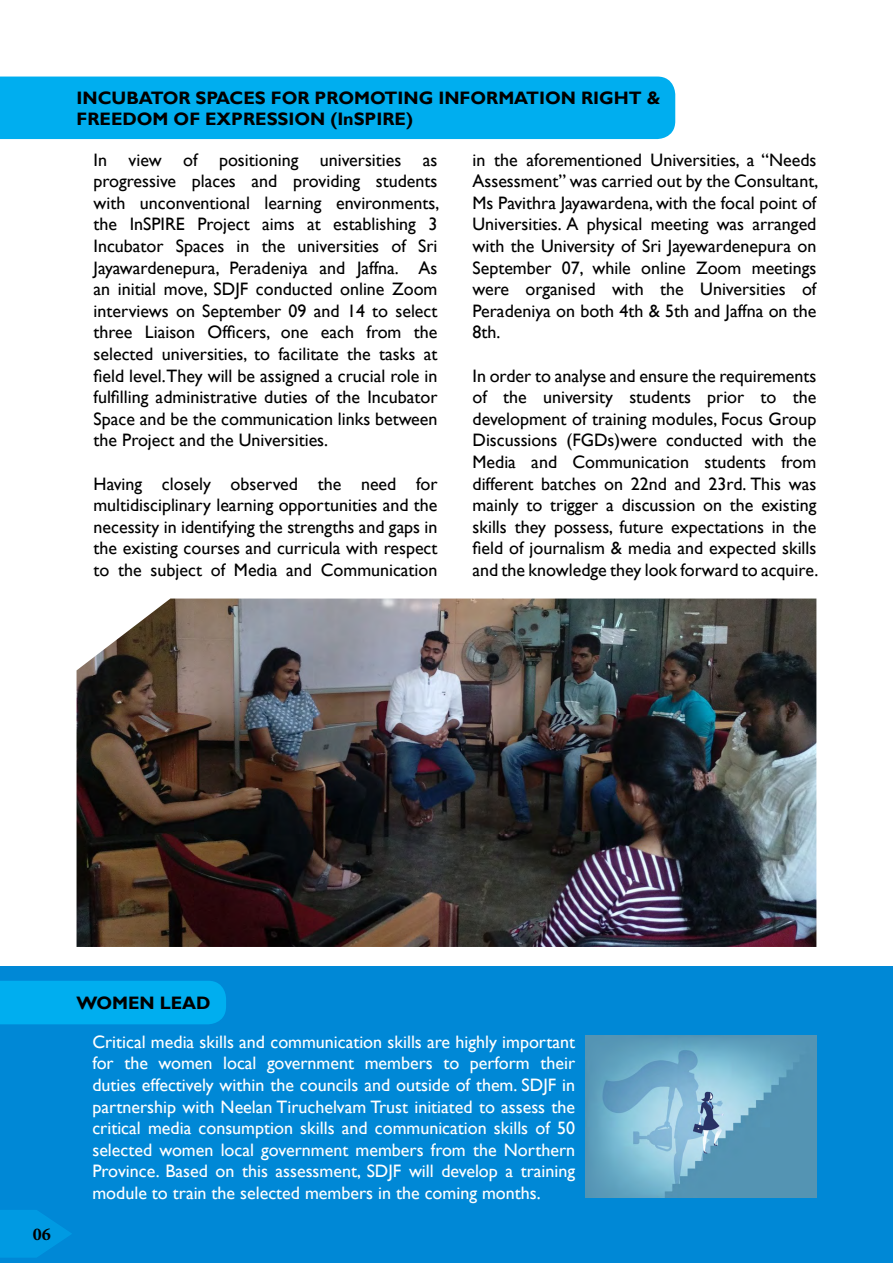
<style>
.page{position:relative;width:893px;height:1263px;background:#fff}
.page>*{position:absolute;margin:0;border:0;box-sizing:border-box;transform-origin:0 0}
.t1{font:18px/21.6px "Gill Sans";color:#000;text-align:justify}
.t2{font:18px/21.6px "Gill Sans";color:#fff;text-align:justify}
.t3{font:700 18px "Gill Sans";color:#000}
.t4{font:700 18px "Minion Pro";color:#000}
</style>
<div class="page">
<div style="left:0;top:966px;width:893px;height:297px;background:#0088d6"></div>
<div style="left:0;top:77px;width:675px;height:62px;background:#00aeef"></div>
<img style="left:77px;top:598px;width:739px;height:349px">
<div style="left:0;top:981px;width:226px;height:43px;background:#00aeef"></div>
<img style="left:585px;top:1035px;width:231px;height:163px">
<svg style="left:0;top:1210px;width:72px;height:48px"></svg>
<p class="t3" style="left:77px;top:87px;width:166px">I NCUBATOR SPACES</p>
<p class="t3" style="left:271px;top:87px;width:391px">FOR PROMOTING I NFORMATION RIGHT &amp;</p>
<p class="t3" style="left:77px;top:108px;width:36px">FREED</p>
<p class="t3" style="left:137px;top:108px;width:130px">OM OF EXPRESS</p>
<p class="t3" style="left:288px;top:108px;width:126px">ION (INSPIRE)</p>
<p class="t1" style="left:94px;top:149px;width:347px">In view of positioning universities as progressive places and providing students with unconventional learning environments, the InSPIRE Project aims at establishing 3<br>Incubator Spaces in the universities of Sri Jayawardenepura, Peradeniya and Jaffna. As an initial move, SDJF conducted online Zoom interviews on September 09 and 14 to select three Liaison Officers, one each from the selected universities, to facilitate the tasks at field level.They will be assigned a crucial role in fulfilling administrative duties of the Incubator Space and be the communication links between the Project and the Universities.</p>
<p class="t1" style="left:94px;top:473px;width:345px">Having closely observed the need for multidisciplinary learning opportunities and the necessity in identifying the strengths and gaps in the existing courses and curricula with respect to the subject of Media and Communication</p>
<p class="t1" style="left:472px;top:149px;width:347px">in the aforementioned Universities, a “Needs Assessment” was carried out by the Consultant, Ms Pavithra Jayawardena, with the focal point of Universities. A physical meeting was arranged with the University of Sri Jayewardenepura on September 07, while online Zoom meetings were organised with the Universities of Peradeniya on both 4th &amp; 5th and Jaffna on the 8th.</p>
<p class="t1" style="left:472px;top:365px;width:347px">In order to analyse and ensure the requirements of the university students prior to the development of training modules, Focus Group Discussions (FGDs)were conducted with the Media and Communication students from different batches on 22nd and 23rd. This was mainly to trigger a discussion on the existing skills they possess, future expectations in the field of journalism &amp; media and expected skills and the knowledge they look forward to acquire.</p>
<p class="t4" style="left:33px;top:1221px;width:19px">06</p>
<p class="t3" style="left:76px;top:992px;width:132px">WOMEN LEAD</p>
<p class="t2" style="left:92px;top:1031px;width:484px">Critical media skills and communication skills are highly important for the women local government members to perform their duties effectively within the councils and outside of them. SDJF in partnership with Neelan Tiruchelvam Trust initiated to assess the critical media consumption skills and communication skills of 50 selected women local government members from the Northern Province. Based on this assessment, SDJF will develop a training module to train the selected members in the coming months.</p>
</div>
